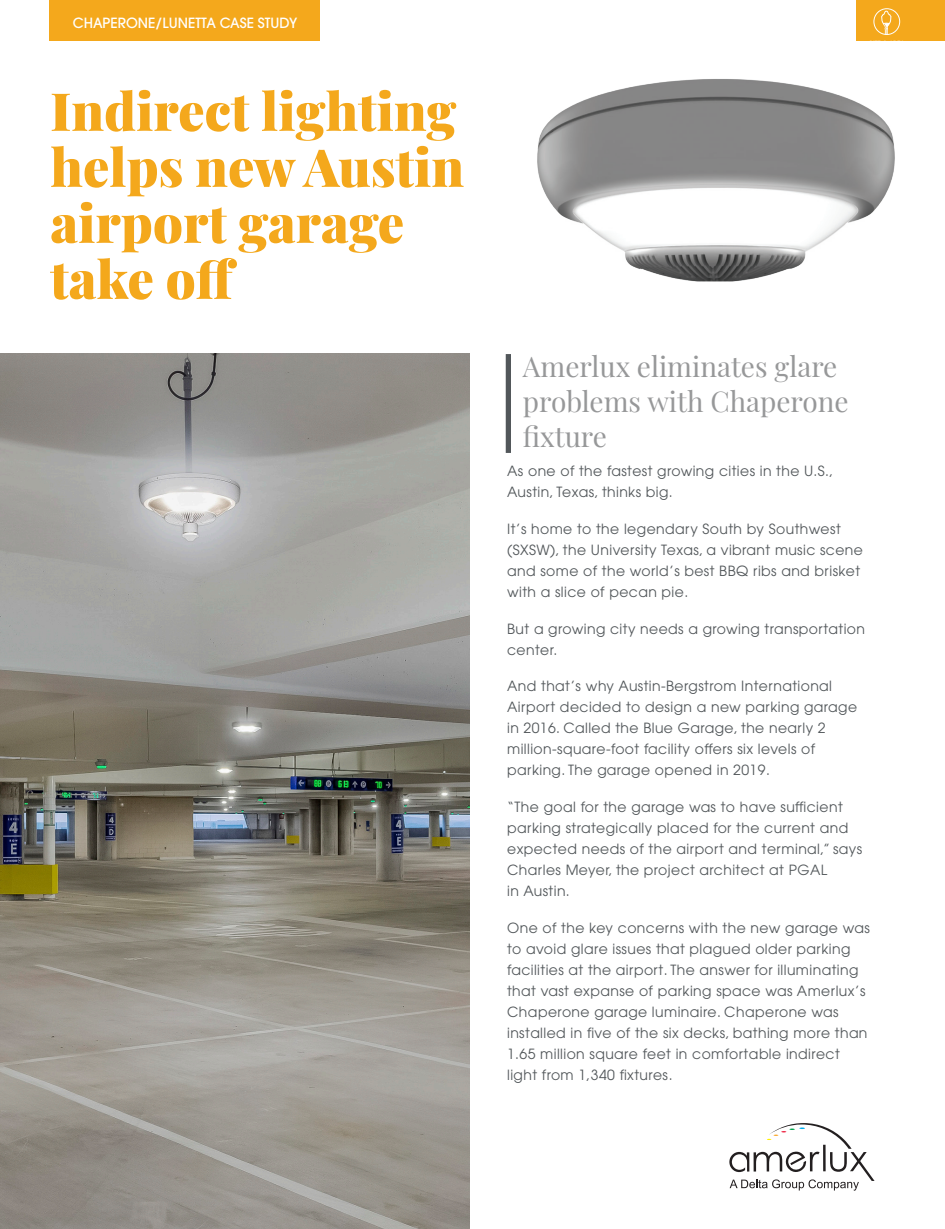
<style>
.page{position:relative;width:945px;height:1229px;background:#fff}
.page>*{position:absolute;margin:0;border:0;box-sizing:border-box;transform-origin:0 0}
.t1{font:900 52.5px/56px "Playfair Display";color:#f4a81c}
.t2{font:28px/35px "Playfair Display";color:#979899}
.t3{font:14px/21px "Avant Garde";letter-spacing:.03em;color:#52575a}
.t4{font:500 14px "Avant Garde";color:#fff}
</style>
<div class="page">
<img style="left:0;top:354px;width:470px;height:874px">
<div style="left:506px;top:354px;width:5px;height:99px;background:#52575a"></div>
<div style="left:49px;top:0;width:271px;height:40px;background:#f4a81c"></div>
<svg style="left:729px;top:1123px;width:146px;height:67px"></svg>
<div style="left:856px;top:0;width:89px;height:40px;background:#f4a81c"></div>
<svg style="left:881px;top:11px;width:11px;height:22px"></svg>
<div style="left:874px;top:8px;width:26px;height:27px;border:1px solid #fff;border-radius:50%"></div>
<img style="left:537px;top:79px;width:358px;height:203px">
<p class="t4" style="left:73px;top:15px;width:226px">CHAPERONE/LUNETTA CASE STUDY</p>
<p class="t1" style="left:50px;top:79px;width:415px">Indirect lighting helps new Austin airport garage take off</p>
<p class="t2" style="left:523px;top:347px;width:327px">Amerlux eliminates glare problems with Chaperone fixture</p>
<p class="t3" style="left:507px;top:460px;width:328px">As one of the fastest growing cities in the U.S.,<br>Austin, Texas, thinks big.</p>
<p class="t3" style="left:507px;top:518px;width:357px">It’s home to the legendary South by Southwest (SXSW), the University Texas, a vibrant music scene and some of the world’s best BBQ ribs and brisket with a slice of pecan pie.</p>
<p class="t3" style="left:507px;top:618px;width:359px">But a growing city needs a growing transportation center.</p>
<p class="t3" style="left:507px;top:675px;width:352px">And that’s why Austin-Bergstrom International Airport decided to design a new parking garage in 2016. Called the Blue Garage, the nearly 2 million-square-foot facility offers six levels of parking. The garage opened in 2019.</p>
<p class="t3" style="left:507px;top:796px;width:357px">“The goal for the garage was to have sufficient parking strategically placed for the current and expected needs of the airport and terminal,” says Charles Meyer, the project architect at PGAL<br>in Austin.</p>
<p class="t3" style="left:507px;top:917px;width:364px">One of the key concerns with the new garage was to avoid glare issues that plagued older parking facilities at the airport. The answer for illuminating that vast expanse of parking space was Amerlux’s Chaperone garage luminaire. Chaperone was installed in five of the six decks, bathing more than 1.65 million square feet in comfortable indirect light from 1,340 fixtures.</p>
</div>
